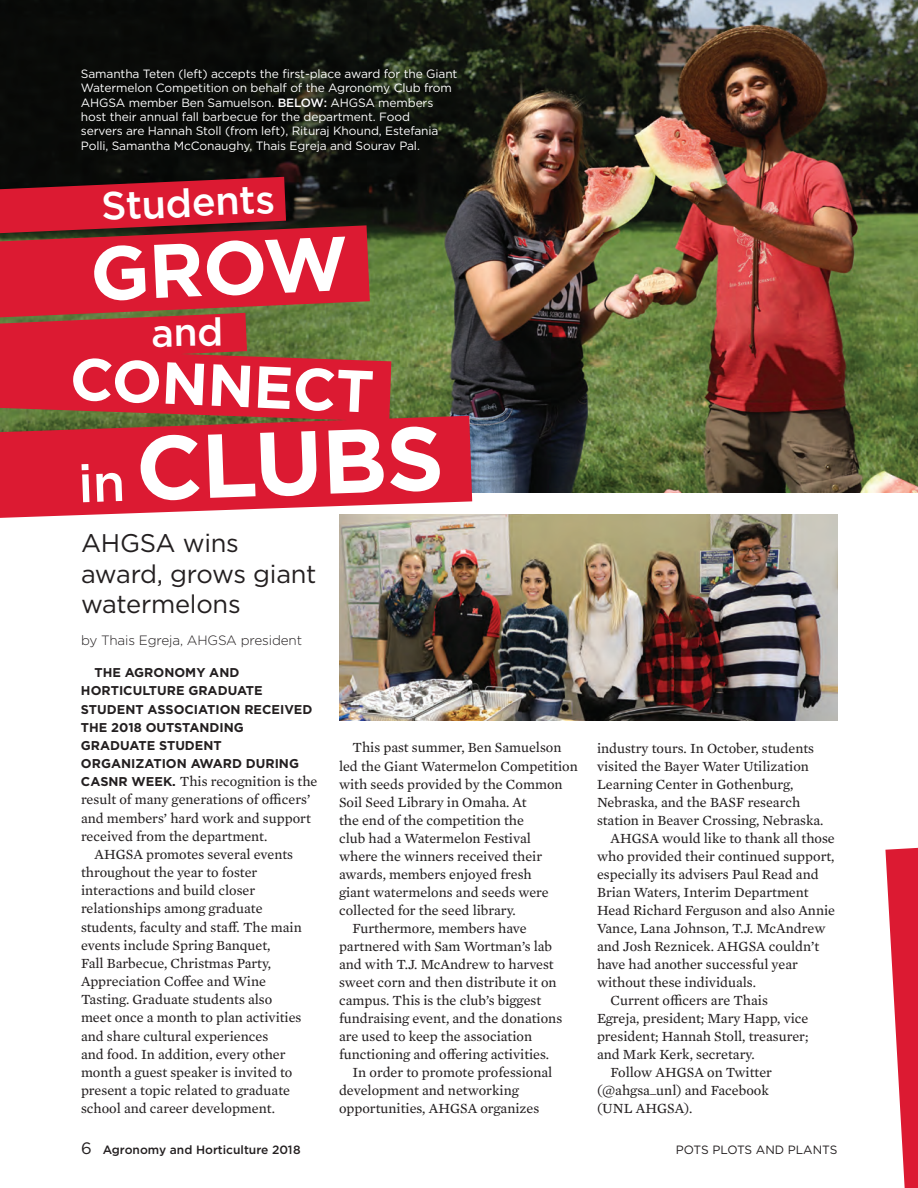
<style>
.page{position:relative;width:918px;height:1188px;background:#fff}
.page>*{position:absolute;margin:0;border:0;box-sizing:border-box;transform-origin:0 0}
.Name_Headers{font:700 90.3px "Gotham";color:#fff}
.Name_Headers-2{font:700 75.9px "Gotham";color:#fff}
.Name_Headers-3{font:700 59.1px "Gotham";color:#fff}
.Name_Headers-4{font:500 39.45px "Gotham";color:#fff}
.Club_Headers{font:25.5px/30.8px "Gotham";letter-spacing:-.01em;color:#231f20}
.Body_Copy{font:14.25px/18px "Mercury Text G2";color:#231f20}
.Byline{font:300 13.5px "Gotham";letter-spacing:-.01em;color:#231f20}
.Body_Copy-2{font:700 12.75px/18.1px "Gotham";color:#231f20}
.Name_Headers-5{font:12px/14.4px "Gotham";letter-spacing:-.01em;color:#fff}
.t1{font:500 12px "Gotham";color:#231f20}
.t2{font:12px "Gotham";color:#231f20}
.s1{font-weight:500}
.s2{font-weight:500;font-size:52.65px}
.s3{font-family:"Gotham";font-weight:700;font-size:12.75px}
.s4{font-weight:400;font-size:16.5px}
</style>
<div class="page">
<svg style="left:885px;top:848px;width:33px;height:340px"></svg>
<img style="left:0;top:0;width:918px;height:492px">
<svg style="left:0;top:416px;width:472px;height:102px;background:#d92e41"></svg>
<img style="left:339px;top:514px;width:498px;height:207px">
<svg style="left:0;top:177px;width:391px;height:245px;background:#b82730"></svg>
<p class="Name_Headers-5" style="left:81px;top:66px;width:378px">Samantha Teten (left) accepts the first-place award for the Giant Watermelon Competition on behalf of the Agronomy Club from AHGSA member Ben Samuelson. <span class="s1">BELOW:</span> AHGSA members host their annual fall barbecue for the department. Food<br>servers are Hannah Stoll (from left), Rituraj Khound, Estefania Polli, Samantha McConaughy, Thais Egreja and Sourav Pal.</p>
<p class="Name_Headers-4" style="left:100px;top:181px;width:175px;rotate:-3deg">Students</p>
<p class="Name_Headers-2" style="left:87px;top:224px;width:260px;rotate:-3deg">GROW</p>
<p class="Name_Headers-3" style="left:72px;top:338px;width:306px;rotate:3deg">CONNECT</p>
<p class="Name_Headers" style="left:76px;top:411px;width:368px;rotate:-2deg"><span class="s2">in</span> CLUBS</p>
<p class="Club_Headers" style="left:81px;top:527px;width:237px">AHGSA wins award, grows giant watermelons</p>
<p class="Byline" style="left:81px;top:632px;width:223px">by Thais Egreja, AHGSA president</p>
<p class="Body_Copy-2" style="left:81px;top:664px;width:233px;text-indent:14px">THE AGRONOMY AND<br>HORTICULTURE GRADUATE<br>STUDENT ASSOCIATION RECEIVED<br>THE 2018 OUTSTANDING<br>GRADUATE STUDENT<br>ORGANIZATION AWARD DURING</p>
<p class="Body_Copy" style="left:81px;top:772px;width:238px"><span class="s3">CASNR WEEK.</span> This recognition is the result of many generations of officers’ and members’ hard work and support received from the department.</p>
<p class="Body_Copy" style="left:81px;top:844px;width:222px;text-indent:13px">AHGSA promotes several events throughout the year to foster interactions and build closer relationships among graduate students, faculty and staff. The main events include Spring Banquet,<br>Fall Barbecue, Christmas Party,<br>Appreciation Coffee and Wine<br>Tasting. Graduate students also meet once a month to plan activities and share cultural experiences<br>and food. In addition, every other month a guest speaker is invited to present a topic related to graduate school and career development.</p>
<p class="Body_Copy" style="left:339px;top:738px;width:240px;text-indent:13px">This past summer, Ben Samuelson led the Giant Watermelon Competition with seeds provided by the Common<br>Soil Seed Library in Omaha. At<br>the end of the competition the<br>club had a Watermelon Festival<br>where the winners received their awards, members enjoyed fresh<br>giant watermelons and seeds were collected for the seed library.</p>
<p class="Body_Copy" style="left:339px;top:918px;width:225px;text-indent:13px">Furthermore, members have partnered with Sam Wortman’s lab and with T.J. McAndrew to harvest sweet corn and then distribute it on campus. This is the club’s biggest fundraising event, and the donations are used to keep the association functioning and offering activities.</p>
<p class="Body_Copy" style="left:339px;top:1063px;width:215px;text-indent:13px">In order to promote professional development and networking opportunities, AHGSA organizes</p>
<p class="Body_Copy" style="left:597px;top:738px;width:228px">industry tours. In October, students visited the Bayer Water Utilization Learning Center in Gothenburg, Nebraska, and the BASF research station in Beaver Crossing, Nebraska.</p>
<p class="Body_Copy" style="left:597px;top:828px;width:240px;text-indent:13px">AHGSA would like to thank all those who provided their continued support, especially its advisers Paul Read and Brian Waters, Interim Department Head Richard Ferguson and also Annie Vance, Lana Johnson, T.J. McAndrew and Josh Reznicek. AHGSA couldn’t have had another successful year without these individuals.</p>
<p class="Body_Copy" style="left:597px;top:991px;width:213px;text-indent:13px">Current officers are Thais<br>Egreja, president; Mary Happ, vice president; Hannah Stoll, treasurer; and Mark Kerk, secretary.</p>
<p class="Body_Copy" style="left:597px;top:1063px;width:177px;text-indent:13px">Follow AHGSA on Twitter (@ahgsa_unl) and Facebook (UNL AHGSA).</p>
<p class="t1" style="left:81px;top:1142px;width:221px"><span class="s4">6</span> Agronomy and Horticulture 2018</p>
<p class="t2" style="left:676px;top:1142px;width:163px">POTS PLOTS AND PLANTS</p>
</div>
